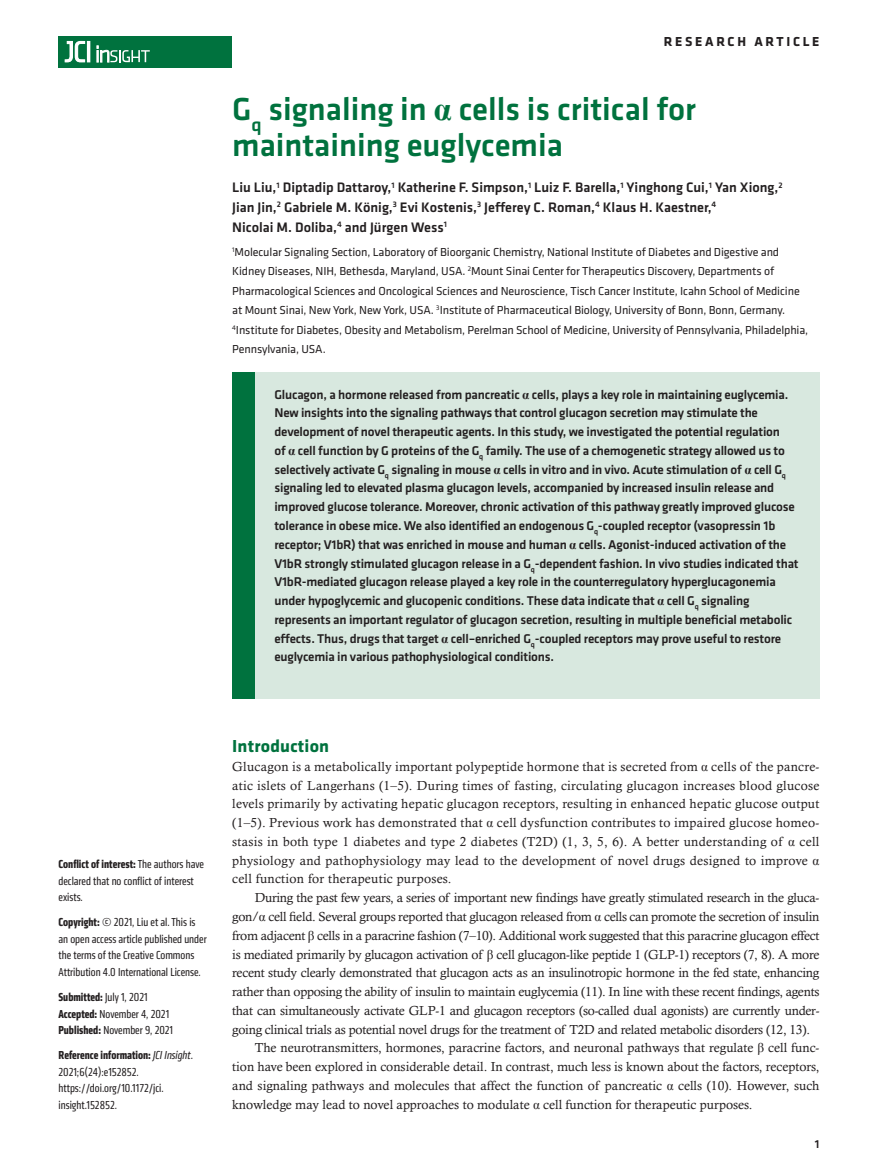
<style>
.page{position:relative;width:878px;height:1175px;background:#fff}
.page>*{position:absolute;margin:0;border:0;box-sizing:border-box;transform-origin:0 0}
.t1{font:500 33px/36px "Klavika Basic";color:#00723e}
.t2{font:700 18px "Klavika";letter-spacing:.01em;color:#00723e}
.t3{font:500 14.25px/19.5px "Klavika Basic";color:#231f20}
.t4{font:700 13.5px "Klavika Basic";letter-spacing:.2em;color:#231f20}
.t5{font:13.2px/18.8px "Calisto MT Std";letter-spacing:-.02em;color:#231f20;text-align:justify}
.t6{font:500 13.2px/18.8px "Klavika Basic";letter-spacing:-.015em;color:#231f20}
.t7{font:13.2px "Calisto MT Std";color:#231f20}
.t8{font:12px/19.5px "Klavika";letter-spacing:-.01em;color:#231f20}
.t9{font:condensed 12px/16.5px "Klavika";color:#231f20}
.t10{font:500 12px "Klavika Basic";color:#231f20}
.s1{font-family:"Times New Roman";font-weight:700}
.s2{font-weight:700}
.s3{font-style:italic}
.s4{font-family:"Times New Roman"}
</style>
<div class="page">
<div style="left:59px;top:36px;width:173px;height:31px;background:#00723e"></div>
<hr style="left:87px;top:41px;width:3px;height:21px;background:#fff">
<svg style="left:64px;top:41px;width:21px;height:22px"></svg>
<svg style="left:97px;top:46px;width:53px;height:16px"></svg>
<div style="left:232px;top:372px;width:587px;height:327px;background:#d8e8df"></div>
<div style="left:232px;top:372px;width:22px;height:327px;background:#00723e"></div>
<p class="t4" style="left:663px;top:32px;width:157px">RESEARCH ARTICLE</p>
<h1 class="t1" style="left:232px;top:91px;width:465px">G<sub>q</sub> signaling in <span class="s1">α</span> cells is critical for maintaining euglycemia</h1>
<p class="t3" style="left:232px;top:178px;width:552px">Liu Liu,<sup>1</sup> Diptadip Dattaroy,<sup>1</sup> Katherine F. Simpson,<sup>1</sup> Luiz F. Barella,<sup>1</sup> Yinghong Cui,<sup>1</sup> Yan Xiong,<sup>2<br></sup>Jian Jin,<sup>2</sup> Gabriele M. König,<sup>3</sup> Evi Kostenis,<sup>3</sup> Jefferey C. Roman,<sup>4</sup> Klaus H. Kaestner,<sup>4<br></sup>Nicolai M. Doliba,<sup>4</sup> and Jürgen Wess<sup>1</sup></p>
<p class="t8" style="left:232px;top:241px;width:577px"><sup>1</sup>Molecular Signaling Section, Laboratory of Bioorganic Chemistry, National Institute of Diabetes and Digestive and Kidney Diseases, NIH, Bethesda, Maryland, USA. <sup>2</sup>Mount Sinai Center for Therapeutics Discovery, Departments of Pharmacological Sciences and Oncological Sciences and Neuroscience, Tisch Cancer Institute, Icahn School of Medicine at Mount Sinai, New York, New York, USA. <sup>3</sup>Institute of Pharmaceutical Biology, University of Bonn, Bonn, Germany.<br><sup>4</sup>Institute for Diabetes, Obesity and Metabolism, Perelman School of Medicine, University of Pennsylvania, Philadelphia, Pennsylvania, USA.</p>
<p class="t6" style="left:274px;top:384px;width:525px">Glucagon, a hormone released from pancreatic <span class="s1">α</span> cells, plays a key role in maintaining euglycemia.<br>New insights into the signaling pathways that control glucagon secretion may stimulate the development of novel therapeutic agents. In this study, we investigated the potential regulation<br>of <span class="s1">α</span> cell function by G proteins of the G<sub>q</sub> family. The use of a chemogenetic strategy allowed us to selectively activate G<sub>q</sub> signaling in mouse <span class="s1">α</span> cells in vitro and in vivo. Acute stimulation of <span class="s1">α</span> cell G<sub>q </sub>signaling led to elevated plasma glucagon levels, accompanied by increased insulin release and improved glucose tolerance. Moreover, chronic activation of this pathway greatly improved glucose tolerance in obese mice. We also identified an endogenous G<sub>q</sub>-coupled receptor (vasopressin 1b receptor; V1bR) that was enriched in mouse and human <span class="s1">α</span> cells. Agonist-induced activation of the V1bR strongly stimulated glucagon release in a G<sub>q</sub>-dependent fashion. In vivo studies indicated that V1bR-mediated glucagon release played a key role in the counterregulatory hyperglucagonemia under hypoglycemic and glucopenic conditions. These data indicate that <span class="s1">α</span> cell G<sub>q</sub> signaling represents an important regulator of glucagon secretion, resulting in multiple beneficial metabolic effects. Thus, drugs that target <span class="s1">α</span> cell–enriched G<sub>q</sub>-coupled receptors may prove useful to restore euglycemia in various pathophysiological conditions.</p>
<p class="t9" style="left:59px;top:856px;width:147px"><span class="s2">Conflict of interest:</span> The authors have declared that no conflict of interest exists.</p>
<p class="t9" style="left:59px;top:914px;width:150px"><span class="s2">Copyright:</span> © 2021, Liu et al. This is an open access article published under the terms of the Creative Commons Attribution 4.0 International License.</p>
<p class="t9" style="left:59px;top:988px;width:116px"><span class="s2">Submitted:</span> July 1, 2021<br><span class="s2">Accepted:</span> November 4, 2021<br><span class="s2">Published:</span> November 9, 2021</p>
<p class="t9" style="left:59px;top:1046px;width:136px"><span class="s2">Reference information:</span> <span class="s3">JCI Insight</span>.<br>2021;6(24):e152852. https://doi.org/10.1172/jci. insight.152852.</p>
<h2 class="t2" style="left:232px;top:733px;width:98px">Introduction</h2>
<p class="t5" style="left:232px;top:757px;width:588px">Glucagon is a metabolically important polypeptide hormone that is secreted from <span class="s4">α</span> cells of the pancre&shy;atic islets of Langerhans (1–5). During times of fasting, circulating glucagon increases blood glucose levels primarily by activating hepatic glucagon receptors, resulting in enhanced hepatic glucose output (1–5). Previous work has demonstrated that <span class="s4">α</span> cell dysfunction contributes to impaired glucose homeo&shy;stasis in both type 1 diabetes and type 2 diabetes (T2D) (1, 3, 5, 6). A better understanding of <span class="s4">α</span> cell physiology and pathophysiology may lead to the development of novel drugs designed to improve <span class="s4">α </span>cell function for therapeutic purposes.</p>
<p class="t5" style="left:255px;top:888px;width:566px">During the past few years, a series of important new findings have greatly stimulated research in the gluca-</p>
<p class="t5" style="left:232px;top:907px;width:588px">gon/<span class="s4">α</span> cell field. Several groups reported that glucagon released from <span class="s4">α</span> cells can promote the secretion of insulin</p>
<p class="t5" style="left:232px;top:926px;width:588px">from adjacent <span class="s4">β</span> cells in a paracrine fashion (7–10). Additional work suggested that this paracrine glucagon effect</p>
<p class="t5" style="left:232px;top:944px;width:588px">is mediated primarily by glucagon activation of <span class="s4">β</span> cell glucagon-like peptide 1 (GLP-1) receptors (7, 8). A more</p>
<p class="t5" style="left:232px;top:963px;width:588px">recent study clearly demonstrated that glucagon acts as an insulinotropic hormone in the fed state, enhancing</p>
<p class="t5" style="left:232px;top:982px;width:588px">rather than opposing the ability of insulin to maintain euglycemia (11). In line with these recent findings, agents</p>
<p class="t5" style="left:232px;top:1001px;width:588px">that can simultaneously activate GLP-1 and glucagon receptors (so-called dual agonists) are currently under-</p>
<p class="t5" style="left:232px;top:1019px;width:579px">going clinical trials as potential novel drugs for the treatment of T2D and related metabolic disorders (12, 13).</p>
<p class="t7" style="left:255px;top:1040px;width:566px">The neurotransmitters, hormones, paracrine factors, and neuronal pathways that regulate <span class="s4">β</span> cell func-</p>
<p class="t7" style="left:232px;top:1059px;width:588px">tion have been explored in considerable detail. In contrast, much less is known about the factors, receptors,</p>
<p class="t7" style="left:232px;top:1077px;width:588px">and signaling pathways and molecules that affect the function of pancreatic <span class="s4">α</span> cells (10). However, such</p>
<p class="t7" style="left:232px;top:1096px;width:522px">knowledge may lead to novel approaches to modulate <span class="s4">α</span> cell function for therapeutic purposes.</p>
<p class="t10" style="left:814px;top:1135px;width:6px">1</p>
</div>
